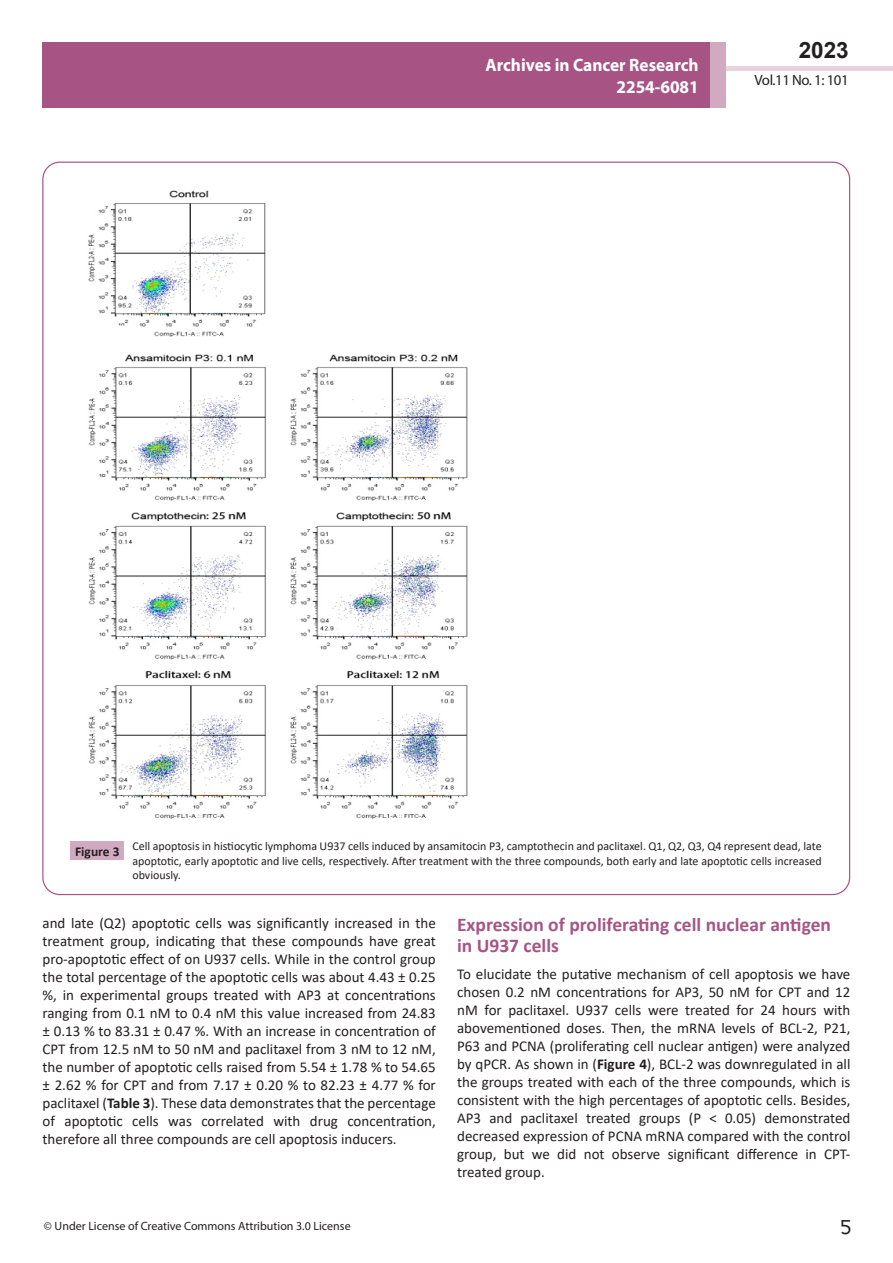
<style>
.page{position:relative;width:893px;height:1263px;background:#fff}
.page>*{position:absolute;margin:0;border:0;box-sizing:border-box;transform-origin:0 0}
.t1{font:25.5px "Tunga";color:#231f20}
.t2{font:700 22.5px "Arial";color:#231f20}
.sub-side{font:700 19.5px/21.5px "Calibri";color:#a75484}
.t3{font:700 18px/21.6px "Myriad Pro";color:#fff;text-align:right;scale:.96 1}
.body_text{font:15px/18px "Calibri";color:#231f20;text-align:justify}
.t4{font:14.85px "Myriad Pro";letter-spacing:-.03em;color:#231f20}
.t5{font:700 13.5px "Calibri";color:#231f20}
.t6{font:12px/14.4px "Calibri";color:#231f20;text-align:justify}
.t7{font:12px "Myriad Pro";color:#231f20}
.s1{font-weight:700}
</style>
<div class="page">
<div style="left:722px;top:66px;width:171px;height:5px;background:#e7d2de"></div>
<div style="left:43px;top:42px;width:682px;height:66px;background:#a75484"></div>
<div style="left:710px;top:42px;width:15px;height:66px;background:#d1a9c1"></div>
<div style="left:71px;top:841px;width:53px;height:19px;background:#d1a9c1"></div>
<img style="left:88px;top:190px;width:380px;height:629px">
<p class="t3" style="left:485px;top:54px;width:224px">Archives in Cancer Research<br>2254-6081</p>
<h2 class="t2" style="left:799px;top:35px;width:52px">2023</h2>
<p class="t4" style="left:755px;top:71px;width:96px">Vol.11 No. 1: 101</p>
<p class="t5" style="left:75px;top:842px;width:46px">Figure 3</p>
<p class="t6" style="left:132px;top:839px;width:691px">Cell apoptosis in histiocytic lymphoma U937 cells induced by ansamitocin P3, camptothecin and paclitaxel. Q1, Q2, Q3, Q4 represent dead, late apoptotic, early apoptotic and live cells, respectively. After treatment with the three compounds, both early and late apoptotic cells increased obviously.</p>
<p class="body_text" style="left:43px;top:913px;width:395px">and late (Q2) apoptotic cells was significantly increased in the treatment group, indicating that these compounds have great pro-apoptotic effect of on U937 cells. While in the control group the total percentage of the apoptotic cells was about 4.43 ± 0.25 %, in experimental groups treated with AP3 at concentrations ranging from 0.1 nM to 0.4 nM this value increased from 24.83 ± 0.13 % to 83.31 ± 0.47 %. With an increase in concentration of CPT from 12.5 nM to 50 nM and paclitaxel from 3 nM to 12 nM, the number of apoptotic cells raised from 5.54 ± 1.78 % to 54.65 ± 2.62 % for CPT and from 7.17 ± 0.20 % to 82.23 ± 4.77 % for paclitaxel (<span class="s1">Table 3</span>). These data demonstrates that the percentage of apoptotic cells was correlated with drug concentration, therefore all three compounds are cell apoptosis inducers.</p>
<p class="sub-side" style="left:457px;top:913px;width:375px">Expression of proliferating cell nuclear antigen in U937 cells</p>
<p class="body_text" style="left:457px;top:965px;width:395px">To elucidate the putative mechanism of cell apoptosis we have chosen 0.2 nM concentrations for AP3, 50 nM for CPT and 12 nM for paclitaxel. U937 cells were treated for 24 hours with abovementioned doses. Then, the mRNA levels of BCL-2, P21, P63 and PCNA (proliferating cell nuclear antigen) were analyzed by qPCR. As shown in (<span class="s1">Figure 4</span>), BCL-2 was downregulated in all the groups treated with each of the three compounds, which is consistent with the high percentages of apoptotic cells. Besides, AP3 and paclitaxel treated groups (P &lt; 0.05) demonstrated decreased expression of PCNA mRNA compared with the control group, but we did not observe significant difference in CPT&shy;treated group.</p>
<p class="t7" style="left:44px;top:1218px;width:308px">© Under License of Creative Commons Attribution 3.0 License</p>
<h1 class="t1" style="left:840px;top:1210px;width:13px">5</h1>
</div>
